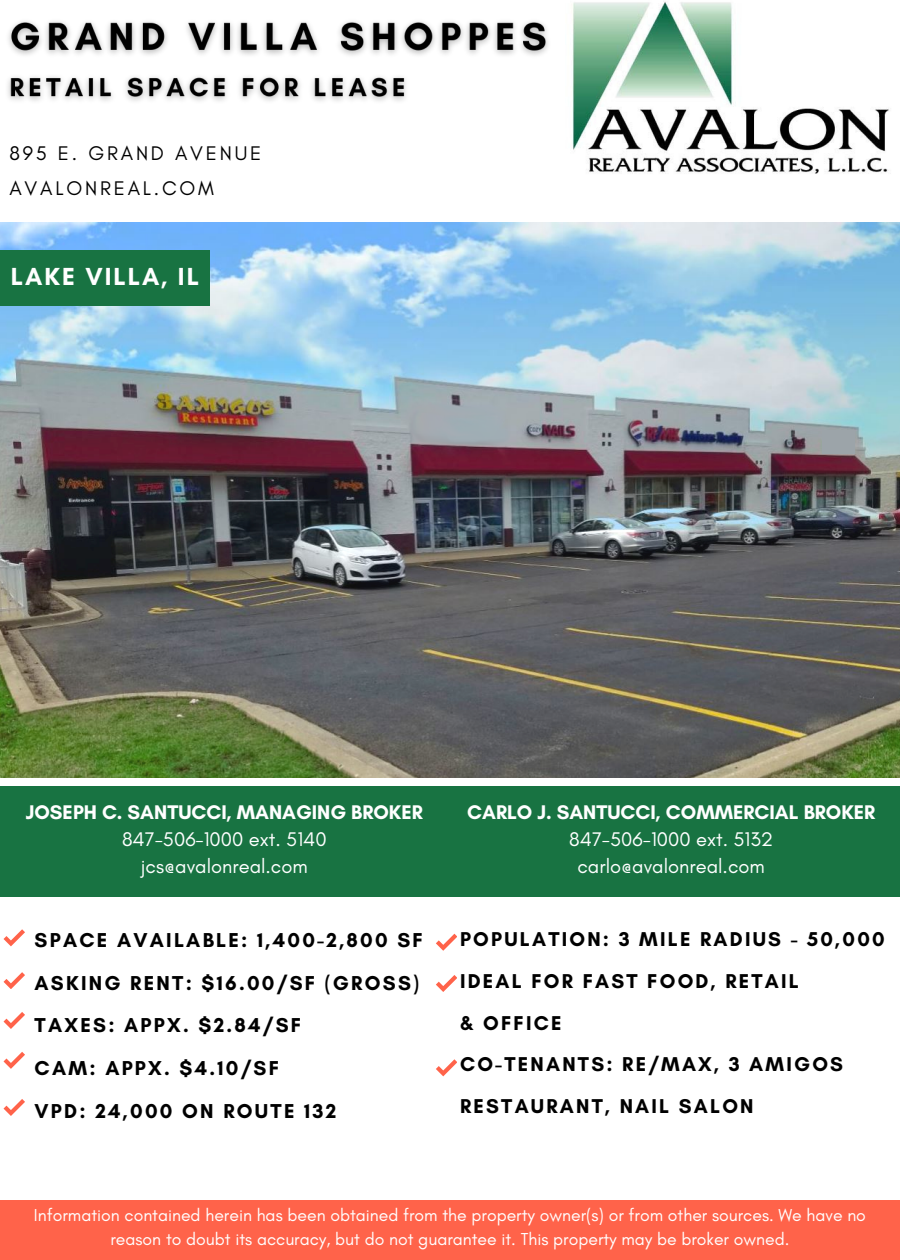
<style>
.page{position:relative;width:900px;height:1260px;background:#fff}
.page>*{position:absolute;margin:0;border:0;box-sizing:border-box;transform-origin:0 0}
.t1{font:700 25.25px "Glacial Indifference";letter-spacing:.08em;color:#fff}
.t2{font:700 20.5px/41.8px "Glacial Indifference";letter-spacing:.11em;color:#000}
.t3{font:20px "Glacial Indifference";color:#fff}
.t4{font:700 20px "Glacial Indifference";color:#fff}
.t5{font:20px "Glacial Indifference";letter-spacing:.14em;color:#000}
.t6{font:17.5px/24.5px "Glacial Indifference";color:#fff;text-align:center}
</style>
<div class="page">
<img style="left:0;top:222px;width:900px;height:555px">
<svg style="left:4px;top:929px;width:20px;height:17px"></svg>
<div style="left:0;top:1200px;width:900px;height:60px;background:#ff634a"></div>
<div style="left:0;top:787px;width:900px;height:110px;background:#187342"></div>
<div style="left:0;top:251px;width:210px;height:55px;background:#187342"></div>
<img style="left:572px;top:1px;width:317px;height:173px">
<svg style="left:4px;top:1012px;width:20px;height:17px"></svg>
<svg style="left:4px;top:1052px;width:20px;height:17px"></svg>
<svg style="left:4px;top:1099px;width:20px;height:17px"></svg>
<svg style="left:4px;top:972px;width:20px;height:17px"></svg>
<svg style="left:436px;top:934px;width:20px;height:16px"></svg>
<svg style="left:436px;top:975px;width:20px;height:17px"></svg>
<svg style="left:436px;top:1059px;width:20px;height:17px"></svg>
<div style="left:822px;top:430px;width:32px;height:23px;background:#9ca4a9"></div>
<img style="left:8px;top:21px;width:540px;height:80px">
<p class="t5" style="left:9px;top:141px;width:253px">895 E. GRAND AVENUE</p>
<p class="t5" style="left:9px;top:176px;width:206px">AVALONREAL.COM</p>
<p class="t1" style="left:11px;top:261px;width:190px">LAKE VILLA, IL</p>
<p class="t4" style="left:26px;top:800px;width:398px">JOSEPH C. SANTUCCI, MANAGING BROKER</p>
<p class="t3" style="left:122px;top:827px;width:206px">847-506-1000 ext. 5140</p>
<p class="t3" style="left:141px;top:854px;width:169px">jcs@avalonreal.com</p>
<p class="t2" style="left:35px;top:919px;width:390px">SPACE AVAILABLE: 1,400-2,800 SF</p>
<p class="t2" style="left:35px;top:961px;width:386px">ASKING RENT: $16.00/SF (GROSS)</p>
<p class="t2" style="left:35px;top:1004px;width:268px">TAXES: APPX. $2.84/SF</p>
<p class="t2" style="left:35px;top:1047px;width:246px">CAM: APPX. $4.10/SF</p>
<p class="t2" style="left:35px;top:1090px;width:303px">VPD: 24,000 ON ROUTE 132</p>
<p class="t4" style="left:467px;top:800px;width:409px">CARLO J. SANTUCCI, COMMERCIAL BROKER</p>
<p class="t3" style="left:569px;top:827px;width:205px">847-506-1000 ext. 5132</p>
<p class="t3" style="left:577px;top:854px;width:189px">carlo@avalonreal.com</p>
<p class="t2" style="left:460px;top:918px;width:426px">POPULATION: 3 MILE RADIUS - 50,000</p>
<p class="t2" style="left:460px;top:960px;width:340px">IDEAL FOR FAST FOOD, RETAIL</p>
<p class="t2" style="left:460px;top:1002px;width:103px">&amp; OFFICE</p>
<p class="t2" style="left:460px;top:1043px;width:385px">CO-TENANTS: RE/MAX, 3 AMIGOS<br>RESTAURANT, NAIL SALON</p>
<p class="t6" style="left:34px;top:1202px;width:834px">Information contained herein has been obtained from the property owner(s) or from other sources. We have no reason to doubt its accuracy, but do not guarantee it. This property may be broker owned.</p>
</div>
